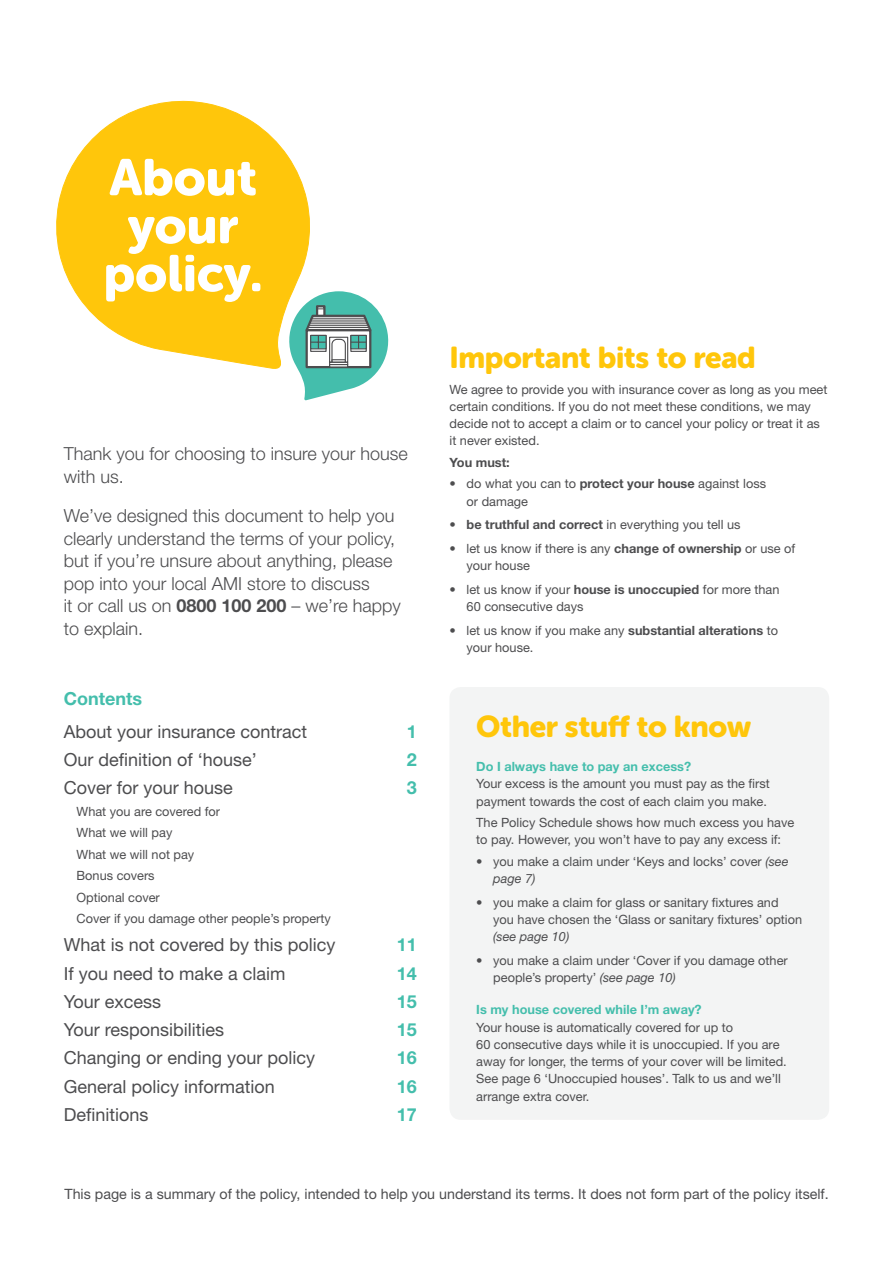
<style>
.page{position:relative;width:893px;height:1263px;background:#fff}
.page>*{position:absolute;margin:0;border:0;box-sizing:border-box;transform-origin:0 0}
.t1{font:51px/48px "Museo Sans Rounded 900";color:#fff;text-align:center}
.t2{font:30px "Museo Sans Rounded 900";letter-spacing:-.01em;color:#ffc60b}
.t3{font:300 18px/22.5px "Helvetica Neue";color:#4d4d4f}
.t4{font:18px "Helvetica Neue";color:#4d4d4f}
.t5{font:700 18px "Helvetica Neue";color:#44beac}
.t6{font:14.25px "Helvetica Neue";color:#4d4d4f}
.t7{font:12.75px/17.2px "Helvetica Neue";color:#4d4d4f}
.t8{font:700 12.75px "Helvetica Neue";color:#44beac}
.t9{font:italic 12.75px "Helvetica Neue";color:#4d4d4f}
.t10{font:700 12.75px "Helvetica Neue";color:#4d4d4f}
.s1{font-weight:700}
.s2{font-style:italic}
</style>
<div class="page">
<div style="left:449px;top:687px;width:380px;height:433px;background:#f3f4f4;border-radius:11px"></div>
<svg style="left:56px;top:100px;width:254px;height:269px"></svg>
<svg style="left:288px;top:291px;width:101px;height:109px"></svg>
<svg style="left:331px;top:359px;width:15px;height:3px"></svg>
<div style="left:329px;top:362px;width:19px;height:3px;background:#fff;border:1px solid #4d4d4f"></div>
<svg style="left:329px;top:364px;width:19px;height:4px"></svg>
<h1 class="t1" style="left:104px;top:154px;width:161px">About your policy.</h1>
<h3 class="t3" style="left:64px;top:442px;width:346px">Thank you for choosing to insure your house with us.</h3>
<h3 class="t3" style="left:64px;top:504px;width:339px">We’ve designed this document to help you clearly understand the terms of your policy, but if you’re unsure about anything, please pop into your local AMI store to discuss<br>it or call us on <span class="s1">0800 100 200</span> – we’re happy to explain.</h3>
<h3 class="t5" style="left:64px;top:687px;width:80px">Contents</h3>
<h3 class="t4" style="left:64px;top:720px;width:245px">About your insurance contract</h3>
<h3 class="t5" style="left:407px;top:720px;width:12px">1</h3>
<h3 class="t4" style="left:64px;top:749px;width:195px">Our definition of ‘house’</h3>
<h3 class="t5" style="left:407px;top:748px;width:12px">2</h3>
<h3 class="t4" style="left:64px;top:777px;width:171px">Cover for your house</h3>
<h3 class="t5" style="left:407px;top:776px;width:12px">3</h3>
<p class="t7" style="left:77px;top:800px;width:256px;line-height:21.5px">What you are covered for<br>What we will pay<br>What we will not pay<br>Bonus covers<br>Optional cover<br>Cover if you damage other people’s property</p>
<h3 class="t4" style="left:64px;top:934px;width:273px">What is not covered by this policy</h3>
<h3 class="t5" style="left:397px;top:934px;width:22px">11</h3>
<h3 class="t4" style="left:64px;top:962px;width:223px">If you need to make a claim</h3>
<h3 class="t5" style="left:397px;top:962px;width:22px">14</h3>
<h3 class="t4" style="left:64px;top:991px;width:99px">Your excess</h3>
<h3 class="t5" style="left:397px;top:990px;width:22px">15</h3>
<h3 class="t4" style="left:64px;top:1019px;width:162px">Your responsibilities</h3>
<h3 class="t5" style="left:397px;top:1019px;width:22px">15</h3>
<h3 class="t4" style="left:64px;top:1047px;width:253px">Changing or ending your policy</h3>
<h3 class="t5" style="left:397px;top:1047px;width:22px">16</h3>
<h3 class="t4" style="left:64px;top:1075px;width:213px">General policy information</h3>
<h3 class="t5" style="left:397px;top:1075px;width:22px">16</h3>
<h3 class="t4" style="left:64px;top:1104px;width:86px">Definitions</h3>
<h3 class="t5" style="left:397px;top:1103px;width:22px">17</h3>
<h2 class="t2" style="left:450px;top:340px;width:308px">Important bits to read</h2>
<p class="t7" style="left:450px;top:380px;width:379px">We agree to provide you with insurance cover as long as you meet certain conditions. If you do not meet these conditions, we may decide not to accept a claim or to cancel your policy or treat it as it never existed.</p>
<p class="t10" style="left:450px;top:454px;width:62px">You must:</p>
<p class="t7" style="left:467px;top:475px;width:301px;text-indent:-17px">• do what you can to <span class="s1">protect your house</span> against loss or damage</p>
<p class="t7" style="left:450px;top:516px;width:292px">• <span class="s1">be truthful and correct</span> in everything you tell us</p>
<p class="t7" style="left:467px;top:539px;width:330px;text-indent:-17px">• let us know if there is any <span class="s1">change of ownership</span> or use of your house</p>
<p class="t7" style="left:467px;top:580px;width:314px;text-indent:-17px">• let us know if your <span class="s1">house is unoccupied</span> for more than<br>60 consecutive days</p>
<p class="t7" style="left:467px;top:621px;width:313px;text-indent:-17px">• let us know if you make any <span class="s1">substantial alterations</span> to your house.</p>
<h2 class="t2" style="left:476px;top:709px;width:277px">Other stuff to know</h2>
<p class="t8" style="left:476px;top:759px;width:216px">Do I always have to pay an excess?</p>
<p class="t7" style="left:476px;top:775px;width:295px">Your excess is the amount you must pay as the first payment towards the cost of each claim you make.</p>
<p class="t7" style="left:476px;top:814px;width:320px">The Policy Schedule shows how much excess you have to pay. However, you won’t have to pay any excess if:</p>
<p class="t7" style="left:493px;top:852px;width:297px;text-indent:-17px">• you make a claim under ‘Keys and locks’ cover <span class="s2">(see page 7)</span></p>
<p class="t7" style="left:493px;top:893px;width:310px;text-indent:-17px">• you make a claim for glass or sanitary fixtures and you have chosen the ‘Glass or sanitary fixtures’ option</p>
<p class="t9" style="left:493px;top:929px;width:78px">(see page 10)</p>
<p class="t7" style="left:493px;top:951px;width:296px;text-indent:-17px">• you make a claim under ‘Cover if you damage other people’s property’ <span class="s2">(see page 10)</span></p>
<p class="t8" style="left:476px;top:1002px;width:227px">Is my house covered while I’m away?</p>
<p class="t7" style="left:476px;top:1018px;width:312px">Your house is automatically covered for up to<br>60 consecutive days while it is unoccupied. If you are away for longer, the terms of your cover will be limited.<br>See page 6 ‘Unoccupied houses’. Talk to us and we’ll arrange extra cover.</p>
<p class="t6" style="left:65px;top:1185px;width:766px">This page is a summary of the policy, intended to help you understand its terms. It does not form part of the policy itself.</p>
</div>
